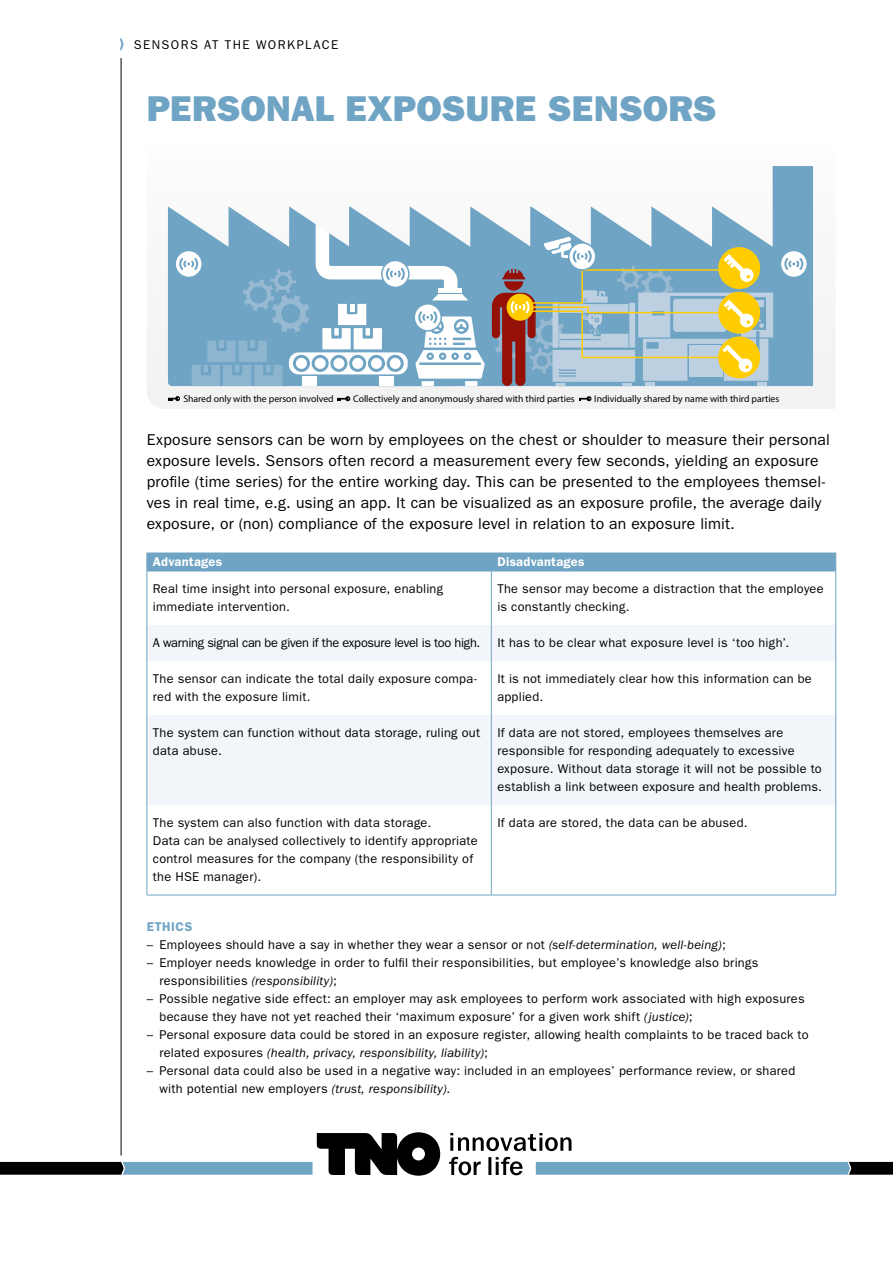
<style>
.page{position:relative;width:893px;height:1263px;background:#fff}
.page>*{position:absolute;margin:0;border:0;box-sizing:border-box;transform-origin:0 0}
.t1{font:36px "ITC Franklin Gothic Std Hvy";color:#6fa4c4}
.t2{font:15.75px/21px "ITC Franklin Gothic Std";letter-spacing:.01em;color:#000}
.t3{font:12.75px/18px "ITC Franklin Gothic Std";letter-spacing:.02em;color:#000}
.t4{font:12.75px "ITC Franklin Gothic Std";letter-spacing:-.02em;color:#000}
.t5{font:600 12.75px "ITC Franklin Gothic Std";letter-spacing:.02em;color:#fff}
.t6{font:12.75px "ITC Franklin Gothic Std";letter-spacing:.11em;color:#000}
.t7{font:600 12.75px "ITC Franklin Gothic Std";letter-spacing:.045em;color:#6fa4c4}
.t8{font:9.75px "Myriad Pro";color:#000}
.s1{font-style:italic}
</style>
<div class="page">
<hr style="left:121px;top:58px;width:1px;height:1097px;background:#000">
<div style="left:147px;top:169px;width:688px;height:240px;background:#f5f5f5"></div>
<svg style="left:530px;top:166px;width:283px;height:220px"></svg>
<svg style="left:451px;top:206px;width:181px;height:180px"></svg>
<svg style="left:168px;top:206px;width:283px;height:180px"></svg>
<svg style="left:175px;top:250px;width:27px;height:27px"></svg>
<div style="left:174px;top:250px;width:29px;height:28px;border:2px solid #6fa4c4;border-radius:50%"></div>
<div style="left:780px;top:250px;width:27px;height:27px;background:#fff;border-radius:50%"></div>
<div style="left:780px;top:250px;width:28px;height:28px;border:2px solid #6fa4c4;border-radius:50%"></div>
<svg style="left:784px;top:258px;width:19px;height:12px"></svg>
<svg style="left:179px;top:224px;width:306px;height:162px"></svg>
<svg style="left:579px;top:396px;width:12px;height:5px"></svg>
<svg style="left:338px;top:396px;width:12px;height:5px"></svg>
<svg style="left:168px;top:396px;width:12px;height:5px"></svg>
<svg style="left:492px;top:237px;width:281px;height:149px;background:#9fb1ad"></svg>
<div style="left:148px;top:625px;width:687px;height:36px;background:#f2f5f9"></div>
<svg style="left:148px;top:661px;width:687px;height:234px"></svg>
<div style="left:147px;top:553px;width:689px;height:18px;background:#6fa4c4"></div>
<hr style="left:147px;top:571px;width:344px;height:1px;background:#6fa4c4">
<hr style="left:147px;top:571px;width:1px;height:54px;background:#6fa4c4">
<hr style="left:491px;top:571px;width:345px;height:1px;background:#6fa4c4">
<hr style="left:491px;top:571px;width:1px;height:54px;background:#6fa4c4">
<hr style="left:835px;top:571px;width:1px;height:54px;background:#6fa4c4">
<hr style="left:147px;top:625px;width:1px;height:36px;background:#6fa4c4">
<hr style="left:491px;top:625px;width:1px;height:36px;background:#6fa4c4">
<hr style="left:835px;top:625px;width:1px;height:36px;background:#6fa4c4">
<hr style="left:147px;top:661px;width:1px;height:54px;background:#6fa4c4">
<hr style="left:491px;top:661px;width:1px;height:54px;background:#6fa4c4">
<hr style="left:835px;top:661px;width:1px;height:54px;background:#6fa4c4">
<hr style="left:147px;top:715px;width:1px;height:90px;background:#6fa4c4">
<hr style="left:491px;top:715px;width:1px;height:90px;background:#6fa4c4">
<hr style="left:835px;top:715px;width:1px;height:90px;background:#6fa4c4">
<hr style="left:147px;top:805px;width:1px;height:90px;background:#6fa4c4">
<hr style="left:491px;top:805px;width:1px;height:90px;background:#6fa4c4">
<hr style="left:835px;top:805px;width:1px;height:90px;background:#6fa4c4">
<hr style="left:147px;top:895px;width:344px;height:1px;background:#6fa4c4">
<hr style="left:491px;top:895px;width:345px;height:1px;background:#6fa4c4">
<svg style="left:120px;top:38px;width:4px;height:13px"></svg>
<svg style="left:0;top:1124px;width:893px;height:52px"></svg>
<p class="t6" style="left:134px;top:37px;width:206px">SENSORS AT THE WORKPLACE</p>
<h1 class="t1" style="left:147px;top:87px;width:571px">PERSONAL EXPOSURE SENSORS</h1>
<p class="t8" style="left:183px;top:393px;width:152px">Shared only with the person involved</p>
<p class="t8" style="left:353px;top:393px;width:223px">Collectively and anonymously shared with third parties</p>
<p class="t8" style="left:594px;top:393px;width:187px">Individually shared by name with third parties</p>
<p class="t2" style="left:147px;top:429px;width:685px">Exposure sensors can be worn by employees on the chest or shoulder to measure their personal exposure levels. Sensors often record a measurement every few seconds, yielding an exposure profile (time series) for the entire working day. This can be presented to the employees themsel&shy;ves in real time, e.g. using an app. It can be visualized as an exposure profile, the average daily exposure, or (non) compliance of the exposure level in relation to an exposure limit.</p>
<p class="t5" style="left:153px;top:554px;width:71px">Advantages</p>
<p class="t5" style="left:497px;top:554px;width:89px">Disadvantages</p>
<p class="t3" style="left:153px;top:580px;width:292px">Real time insight into personal exposure, enabling immediate intervention.</p>
<p class="t3" style="left:497px;top:580px;width:328px">The sensor may become a distraction that the employee is constantly checking.</p>
<p class="t4" style="left:153px;top:636px;width:329px">A warning signal can be given if the exposure level is too high.</p>
<p class="t3" style="left:497px;top:634px;width:293px">It has to be clear what exposure level is ‘too high’.</p>
<p class="t3" style="left:153px;top:670px;width:325px">The sensor can indicate the total daily exposure compa&shy;red with the exposure limit.</p>
<p class="t3" style="left:497px;top:670px;width:316px">It is not immediately clear how this information can be applied.</p>
<p class="t3" style="left:153px;top:724px;width:329px">The system can function without data storage, ruling out data abuse.</p>
<p class="t3" style="left:497px;top:724px;width:326px">If data are not stored, employees themselves are responsible for responding adequately to excessive exposure. Without data storage it will not be possible to establish a link between exposure and health problems.</p>
<p class="t3" style="left:153px;top:814px;width:326px">The system can also function with data storage.<br>Data can be analysed collectively to identify appropriate control measures for the company (the responsibility of the HSE manager).</p>
<p class="t3" style="left:497px;top:814px;width:252px">If data are stored, the data can be abused.</p>
<p class="t7" style="left:147px;top:919px;width:47px">ETHICS</p>
<p class="t3" style="left:147px;top:936px;width:581px">– Employees should have a say in whether they wear a sensor or not <span class="s1">(self-determination, well-being)</span>;</p>
<p class="t3" style="left:159px;top:954px;width:600px;text-indent:-13px">– Employer needs knowledge in order to fulfil their responsibilities, but employee’s knowledge also brings responsibilities <span class="s1">(responsibility)</span>;</p>
<p class="t3" style="left:159px;top:990px;width:647px;text-indent:-13px">– Possible negative side effect: an employer may ask employees to perform work associated with high exposures because they have not yet reached their ‘maximum exposure’ for a given work shift <span class="s1">(justice)</span>;</p>
<p class="t3" style="left:159px;top:1026px;width:651px;text-indent:-13px">– Personal exposure data could be stored in an exposure register, allowing health complaints to be traced back to related exposures <span class="s1">(health, privacy, responsibility, liability)</span>;</p>
<p class="t3" style="left:159px;top:1062px;width:637px;text-indent:-13px">– Personal data could also be used in a negative way: included in an employees’ performance review, or shared with potential new employers <span class="s1">(trust, responsibility)</span>.</p>
</div>
